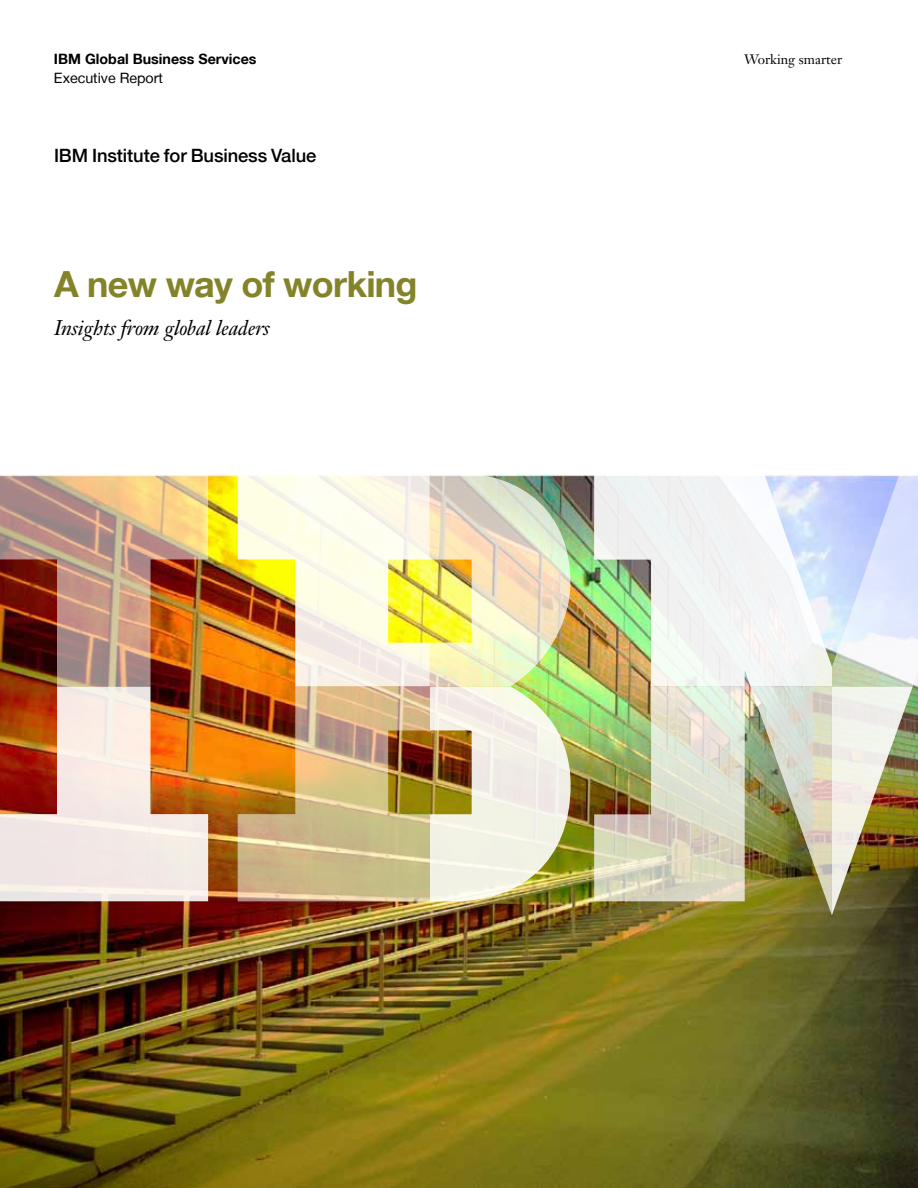
<style>
.page{position:relative;width:918px;height:1188px;background:#fff}
.page>*{position:absolute;margin:0;border:0;box-sizing:border-box;transform-origin:0 0}
.t1{font:700 36px "Helvetica Neue LT Com";letter-spacing:-.02em;color:#838329}
.t2{font:italic 21px "Janson Text LT Std";letter-spacing:-.01em;color:#000}
.t3{font:500 18.3px "Helvetica Neue LT";letter-spacing:-.005em;color:#000}
.t4{font:700 14.25px "Helvetica Neue LT";color:#000}
.t5{font:14.25px "Helvetica Neue LT";color:#000}
.t6{font:13.5px "Janson Text LT Std";color:#000}
</style>
<div class="page">
<img style="left:0;top:474px;width:918px;height:714px">
<img style="left:594px;top:687px;width:238px;height:228px">
<img style="left:0;top:474px;width:208px;height:212px">
<svg style="left:0;top:686px;width:208px;height:215px;background:#deb49e"></svg>
<img style="left:832px;top:474px;width:86px;height:441px">
<svg style="left:594px;top:474px;width:238px;height:213px;fill:#f1f2f3"></svg>
<img style="left:238px;top:474px;width:333px;height:427px">
<p class="t4" style="left:54px;top:50px;width:204px">IBM Global Business Services</p>
<p class="t5" style="left:54px;top:70px;width:110px">Executive Report</p>
<p class="t3" style="left:54px;top:144px;width:264px">IBM Institute for Business Value</p>
<h1 class="t1" style="left:54px;top:262px;width:365px">A new way of working</h1>
<p class="t2" style="left:54px;top:315px;width:217px">Insights from global leaders</p>
<p class="t6" style="left:744px;top:51px;width:100px">Working smarter</p>
</div>
